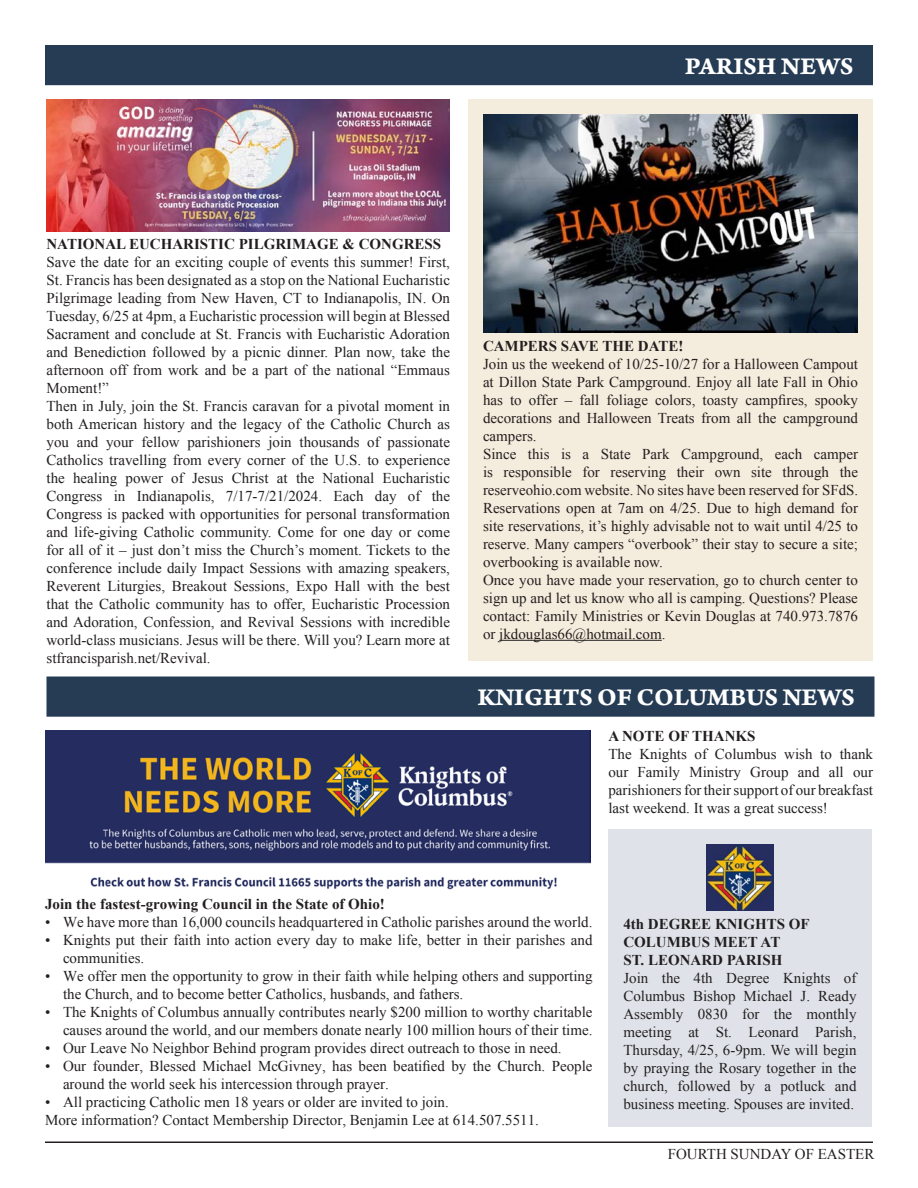
<style>
.page{position:relative;width:918px;height:1188px;background:#fff}
.page>*{position:absolute;margin:0;border:0;box-sizing:border-box;transform-origin:0 0}
.t1{font:25.5px "Arno Pro Bold Caption";letter-spacing:-.01em;color:#fff}
.List_Paragraph{font:15px/18px "Times New Roman";color:#231f20;text-align:justify}
.t2{font:700 15px/18px "Times New Roman";color:#231f20}
</style>
<div class="page">
<hr style="left:45px;top:1142px;width:828px;height:1px;background:#231f20">
<div style="left:46px;top:46px;width:826px;height:38px;background:#253c54"></div>
<div style="left:45px;top:45px;width:828px;height:40px;border:2px solid #253c54"></div>
<div style="left:47px;top:677px;width:827px;height:39px;background:#253c54"></div>
<div style="left:46px;top:676px;width:828px;height:41px;border:2px solid #253c54"></div>
<img style="left:45px;top:730px;width:546px;height:160px">
<img style="left:46px;top:99px;width:404px;height:132px">
<div style="left:468px;top:99px;width:405px;height:562px;background:#f4ecdc"></div>
<hr style="left:499px;top:640px;width:163px;height:1px;background:#231f20">
<img style="left:483px;top:114px;width:375px;height:219px">
<div style="left:608px;top:830px;width:264px;height:297px;background:#dfe3e9"></div>
<img style="left:707px;top:845px;width:66px;height:66px">
<p class="t1" style="left:685px;top:51px;width:170px">PARISH NEWS</p>
<p class="t2" style="left:46px;top:235px;width:396px">NATIONAL EUCHARISTIC PILGRIMAGE &amp; CONGRESS</p>
<p class="List_Paragraph" style="left:46px;top:253px;width:405px">Save the date for an exciting couple of events this summer! First, St. Francis has been designated as a stop on the National Eucharistic Pilgrimage leading from New Haven, CT to Indianapolis, IN. On Tuesday, 6/25 at 4pm, a Eucharistic procession will begin at Blessed Sacrament and conclude at St. Francis with Eucharistic Adoration and Benediction followed by a picnic dinner. Plan now, take the afternoon off from work and be a part of the national “Emmaus Moment!”</p>
<p class="List_Paragraph" style="left:46px;top:397px;width:405px">Then in July, join the St. Francis caravan for a pivotal moment in both American history and the legacy of the Catholic Church as you and your fellow parishioners join thousands of passionate Catholics travelling from every corner of the U.S. to experience the healing power of Jesus Christ at the National Eucharistic Congress in Indianapolis, 7/17-7/21/2024. Each day of the Congress is packed with opportunities for personal transformation and life-giving Catholic community. Come for one day or come for all of it – just don’t miss the Church’s moment. Tickets to the conference include daily Impact Sessions with amazing speakers, Reverent Liturgies, Breakout Sessions, Expo Hall with the best that the Catholic community has to offer, Eucharistic Procession and Adoration, Confession, and Revival Sessions with incredible world-class musicians. Jesus will be there. Will you? Learn more at stfrancisparish.net/Revival.</p>
<p class="t2" style="left:483px;top:336px;width:202px">CAMPERS SAVE THE DATE!</p>
<p class="List_Paragraph" style="left:483px;top:354px;width:377px">Join us the weekend of 10/25-10/27 for a Halloween Campout at Dillon State Park Campground. Enjoy all late Fall in Ohio has to offer – fall foliage colors, toasty campfires, spooky decorations and Halloween Treats from all the campground campers.</p>
<p class="List_Paragraph" style="left:483px;top:444px;width:377px">Since this is a State Park Campground, each camper is responsible for reserving their own site through the reserveohio.com website. No sites have been reserved for SFdS.</p>
<p class="List_Paragraph" style="left:483px;top:498px;width:377px">Reservations open at 7am on 4/25. Due to high demand for site reservations, it’s highly advisable not to wait until 4/25 to reserve. Many campers “overbook” their stay to secure a site; overbooking is available now.</p>
<p class="List_Paragraph" style="left:483px;top:570px;width:377px">Once you have made your reservation, go to church center to sign up and let us know who all is camping. Questions? Please contact: Family Ministries or Kevin Douglas at 740.973.7876 or jkdouglas66@hotmail.com.</p>
<p class="t1" style="left:477px;top:682px;width:379px">KNIGHTS OF COLUMBUS NEWS</p>
<p class="t2" style="left:608px;top:726px;width:149px">A NOTE OF THANKS</p>
<p class="List_Paragraph" style="left:608px;top:744px;width:266px">The Knights of Columbus wish to thank our Family Ministry Group and all our parishioners for their support of our breakfast last weekend. It was a great success!</p>
<p class="t2" style="left:45px;top:895px;width:341px">Join the fastest-growing Council in the State of Ohio!</p>
<p class="List_Paragraph" style="left:45px;top:913px;width:549px">• We have more than 16,000 councils headquartered in Catholic parishes around the world.</p>
<p class="List_Paragraph" style="left:63px;top:931px;width:531px;text-indent:-18px">• Knights put their faith into action every day to make life, better in their parishes and communities.</p>
<p class="List_Paragraph" style="left:63px;top:967px;width:531px;text-indent:-18px">• We offer men the opportunity to grow in their faith while helping others and supporting the Church, and to become better Catholics, husbands, and fathers.</p>
<p class="List_Paragraph" style="left:45px;top:1003px;width:549px;text-align:right">• The Knights of Columbus annually contributes nearly $200 million to worthy charitable causes around the world, and our members donate nearly 100 million hours of their time.</p>
<p class="List_Paragraph" style="left:45px;top:1039px;width:518px">• Our Leave No Neighbor Behind program provides direct outreach to those in need.</p>
<p class="List_Paragraph" style="left:63px;top:1057px;width:531px;text-indent:-18px">• Our founder, Blessed Michael McGivney, has been beatified by the Church. People around the world seek his intercession through prayer.</p>
<p class="List_Paragraph" style="left:45px;top:1093px;width:405px">• All practicing Catholic men 18 years or older are invited to join.</p>
<p class="List_Paragraph" style="left:45px;top:1111px;width:496px">More information? Contact Membership Director, Benjamin Lee at 614.507.5511.</p>
<p class="t2" style="left:623px;top:914px;width:188px">4th DEGREE KNIGHTS OF<br>COLUMBUS MEET AT</p>
<p class="t2" style="left:623px;top:950px;width:161px">ST. LEONARD PARISH</p>
<p class="List_Paragraph" style="left:623px;top:969px;width:235px">Join the 4th Degree Knights of Columbus Bishop Michael J. Ready Assembly 0830 for the monthly meeting at St. Leonard Parish, Thursday, 4/25, 6-9pm. We will begin by praying the Rosary together in the church, followed by a potluck and business meeting. Spouses are invited.</p>
<p class="List_Paragraph" style="left:668px;top:1144px;width:208px">FOURTH SUNDAY OF EASTER</p>
</div>
